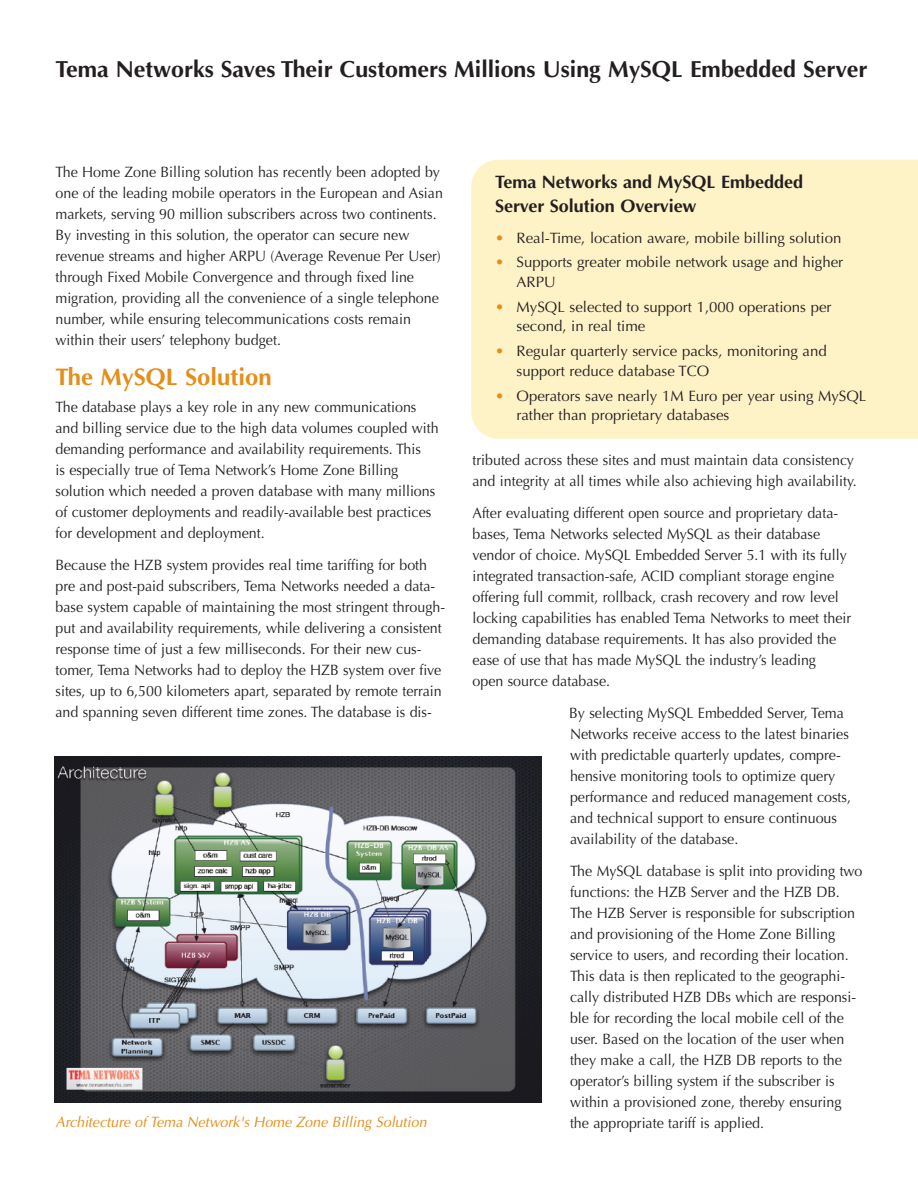
<style>
.page{position:relative;width:918px;height:1188px;background:#fff}
.page>*{position:absolute;margin:0;border:0;box-sizing:border-box;transform-origin:0 0}
.t1{font:700 24px "Optima";color:#e58e19}
.t2{font:700 23.25px "Optima";color:#231f20}
.t3{font:700 18px/24px "Optima";color:#231f20}
.t4{font:15px/21px "Optima";color:#231f20;scale:.95 1}
.t5{font:15px/19.5px "Optima";color:#231f20}
.t6{font:italic 15px "Optima";color:#e58e19;scale:.95 1}
.s1{color:#e58e19}
</style>
<div class="page">
<div style="left:471px;top:160px;width:447px;height:279px;background:#fef2c7"></div>
<img style="left:54px;top:756px;width:488px;height:347px">
<h2 class="t2" style="left:56px;top:55px;width:813px">Tema Networks Saves Their Customers Millions Using MySQL Embedded Server</h2>
<p class="t4" style="left:56px;top:162px;width:409px">The Home Zone Billing solution has recently been adopted by one of the leading mobile operators in the European and Asian markets, serving 90 million subscribers across two continents.<br>By investing in this solution, the operator can secure new revenue streams and higher ARPU (Average Revenue Per User) through Fixed Mobile Convergence and through fixed line migration, providing all the convenience of a single telephone number, while ensuring telecommunications costs remain within their users’ telephony budget.</p>
<h1 class="t1" style="left:56px;top:363px;width:218px">The MySQL Solution</h1>
<p class="t4" style="left:56px;top:397px;width:405px">The database plays a key role in any new communications and billing service due to the high data volumes coupled with demanding performance and availability requirements. This<br>is especially true of Tema Network’s Home Zone Billing solution which needed a proven database with many millions of customer deployments and readily-available best practices for development and deployment.</p>
<p class="t4" style="left:56px;top:554px;width:412px">Because the HZB system provides real time tariffing for both pre and post-paid subscribers, Tema Networks needed a data&shy;base system capable of maintaining the most stringent through&shy;put and availability requirements, while delivering a consistent response time of just a few milliseconds. For their new cus&shy;tomer, Tema Networks had to deploy the HZB system over five sites, up to 6,500 kilometers apart, separated by remote terrain and spanning seven different time zones. The database is dis-</p>
<p class="t6" style="left:56px;top:1113px;width:392px">Architecture of Tema Network's Home Zone Billing Solution</p>
<p class="t3" style="left:495px;top:170px;width:310px">Tema Networks and MySQL Embedded<br>Server Solution Overview</p>
<p class="t5" style="left:495px;top:228px;width:348px"><span class="s1">•</span> Real-Time, location aware, mobile billing solution</p>
<p class="t5" style="left:517px;top:253px;width:328px;text-indent:-22px"><span class="s1">•</span> Supports greater mobile network usage and higher<br>ARPU</p>
<p class="t5" style="left:517px;top:297px;width:316px;text-indent:-22px"><span class="s1">•</span> MySQL selected to support 1,000 operations per second, in real time</p>
<p class="t5" style="left:517px;top:342px;width:312px;text-indent:-22px"><span class="s1">•</span> Regular quarterly service packs, monitoring and support reduce database TCO</p>
<p class="t5" style="left:517px;top:386px;width:351px;text-indent:-22px"><span class="s1">•</span> Operators save nearly 1M Euro per year using MySQL rather than proprietary databases</p>
<p class="t4" style="left:473px;top:450px;width:406px">tributed across these sites and must maintain data consistency and integrity at all times while also achieving high availability.</p>
<p class="t4" style="left:473px;top:503px;width:400px">After evaluating different open source and proprietary data&shy;bases, Tema Networks selected MySQL as their database vendor of choice. MySQL Embedded Server 5.1 with its fully integrated transaction-safe, ACID compliant storage engine offering full commit, rollback, crash recovery and row level locking capabilities has enabled Tema Networks to meet their demanding database requirements. It has also provided the ease of use that has made MySQL the industry’s leading<br>open source database.</p>
<p class="t4" style="left:569px;top:703px;width:298px">By selecting MySQL Embedded Server, Tema Networks receive access to the latest binaries with predictable quarterly updates, compre&shy;hensive monitoring tools to optimize query performance and reduced management costs, and technical support to ensure continuous availability of the database.</p>
<p class="t4" style="left:570px;top:860px;width:309px">The MySQL database is split into providing two functions: the HZB Server and the HZB DB.<br>The HZB Server is responsible for subscription and provisioning of the Home Zone Billing service to users, and recording their location.<br>This data is then replicated to the geographi&shy;cally distributed HZB DBs which are responsi&shy;ble for recording the local mobile cell of the user. Based on the location of the user when they make a call, the HZB DB reports to the operator’s billing system if the subscriber is within a provisioned zone, thereby ensuring the appropriate tariff is applied.</p>
</div>
